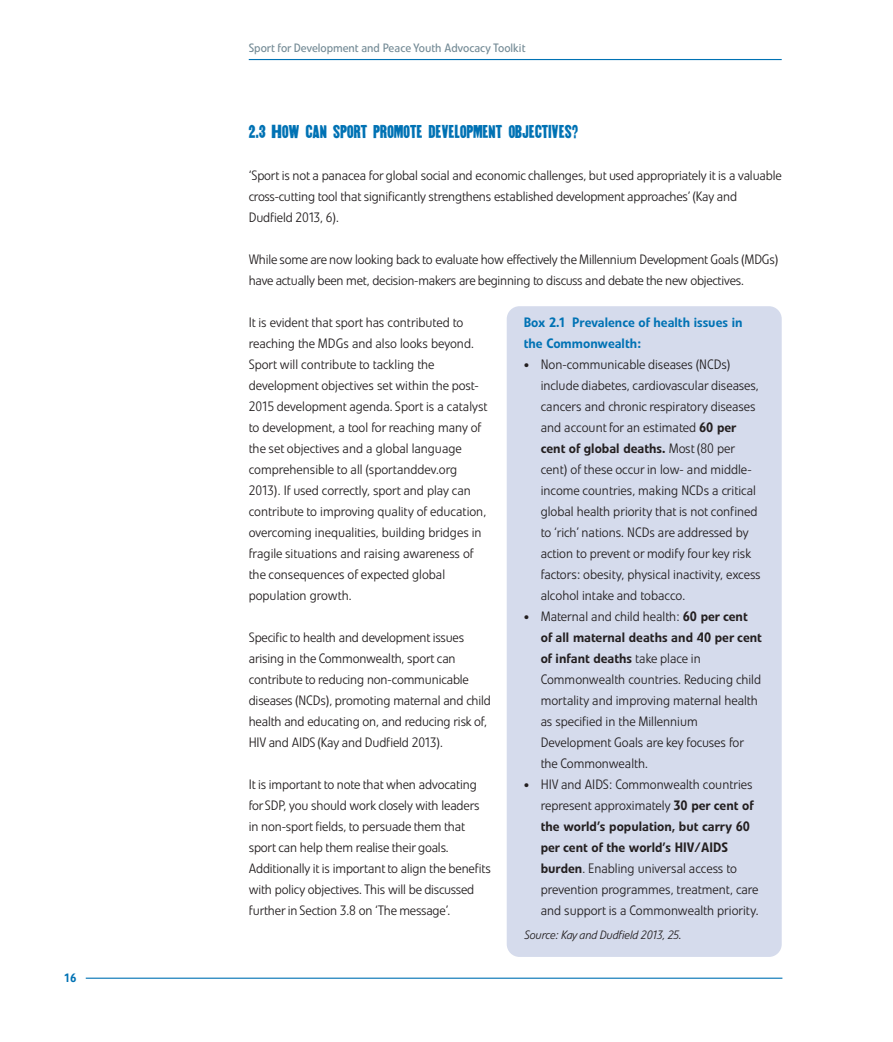
<style>
.page{position:relative;width:893px;height:1042px;background:#fff}
.page>*{position:absolute;margin:0;border:0;box-sizing:border-box;transform-origin:0 0}
.t1{font:16.5px "Goshen";color:#0072b4}
.t2{font:300 13.5px/21px "Evo BQ";letter-spacing:-.01em;color:#231f20}
.t3{font:500 13.5px/21px "Evo BQ";color:#0072b4}
.t4{font:12px "Evo BQ";color:#738a95}
.t5{font:italic 300 12px "Evo BQ";letter-spacing:-.01em;color:#231f20}
.t6{font:500 12px "Evo BQ";color:#0072b4}
.s1{font-size:16.5px}
.s2{font-weight:500}
</style>
<div class="page">
<hr style="left:86px;top:977px;width:696px;height:2px;background:#0072b4">
<hr style="left:249px;top:59px;width:533px;height:1px;background:#0072b4">
<div style="left:507px;top:306px;width:275px;height:651px;background:#d5dbec;border-radius:13px"></div>
<p class="t6" style="left:64px;top:973px;width:14px">16</p>
<p class="t4" style="left:249px;top:43px;width:278px">Sport for Development and Peace Youth Advocacy Toolkit</p>
<p class="t1" style="left:249px;top:123px;width:331px">2.3 HOW CAN SPORT PROMOTE DEVELOPMENT OBJECTIVES?</p>
<p class="t2" style="left:249px;top:166px;width:534px">‘Sport is not a panacea for global social and economic challenges, but used appropriately it is a valuable cross-cutting tool that significantly strengthens established development approaches’ (Kay and<br>Dudfield 2013, 6).</p>
<p class="t2" style="left:249px;top:250px;width:531px">While some are now looking back to evaluate how effectively the Millennium Development Goals (MDGs) have actually been met, decision-makers are beginning to discuss and debate the new objectives.</p>
<p class="t2" style="left:249px;top:313px;width:240px">It is evident that sport has contributed to reaching the MDGs and also looks beyond.<br>Sport will contribute to tackling the development objectives set within the post-2015 development agenda. Sport is a catalyst to development, a tool for reaching many of the set objectives and a global language comprehensible to all (sportanddev.org 2013). If used correctly, sport and play can contribute to improving quality of education, overcoming inequalities, building bridges in fragile situations and raising awareness of the consequences of expected global population growth.</p>
<p class="t2" style="left:249px;top:628px;width:243px">Specific to health and development issues arising in the Commonwealth, sport can contribute to reducing non-communicable diseases (NCDs), promoting maternal and child health and educating on, and reducing risk of, HIV and AIDS (Kay and Dudfield 2013).</p>
<p class="t2" style="left:249px;top:775px;width:244px">It is important to note that when advocating for SDP, you should work closely with leaders in non-sport fields, to persuade them that sport can help them realise their goals.<br>Additionally it is important to align the benefits with policy objectives. This will be discussed further in Section 3.8 on ‘The message’.</p>
<p class="t3" style="left:524px;top:313px;width:220px">Box 2.1 Prevalence of health issues in the Commonwealth:</p>
<p class="t2" style="left:541px;top:355px;width:221px;text-indent:-17px"><span class="s1">•</span> Non-communicable diseases (NCDs) include diabetes, cardiovascular diseases, cancers and chronic respiratory diseases and account for an estimated <span class="s2">60 per cent of global deaths.</span> Most (80 per cent) of these occur in low- and middle&shy;income countries, making NCDs a critical global health priority that is not confined to ‘rich’ nations. NCDs are addressed by action to prevent or modify four key risk factors: obesity, physical inactivity, excess alcohol intake and tobacco.</p>
<p class="t2" style="left:541px;top:607px;width:223px;text-indent:-17px"><span class="s1">•</span> Maternal and child health: <span class="s2">60 per cent of all maternal deaths and 40 per cent of infant deaths</span> take place in Commonwealth countries. Reducing child mortality and improving maternal health as specified in the Millennium Development Goals are key focuses for the Commonwealth.</p>
<p class="t2" style="left:541px;top:775px;width:219px;text-indent:-17px"><span class="s1">•</span> HIV and AIDS: Commonwealth countries represent approximately <span class="s2">30 per cent of the world’s population, but carry 60 per cent of the world’s HIV/AIDS burden</span>. Enabling universal access to prevention programmes, treatment, care and support is a Commonwealth priority.</p>
<p class="t5" style="left:524px;top:931px;width:159px">Source: Kay and Dudfield 2013, 25.</p>
</div>
